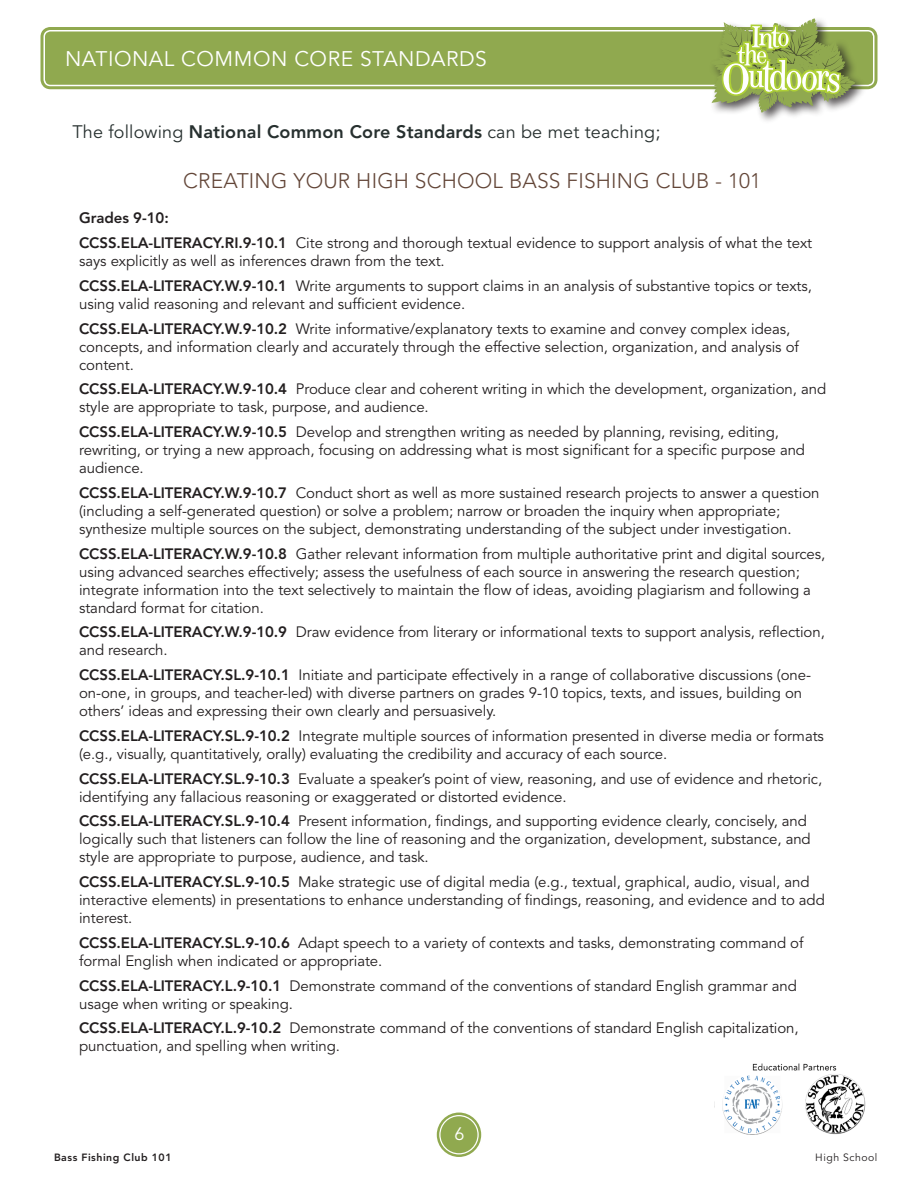
<style>
.page{position:relative;width:918px;height:1188px;background:#fff}
.page>*{position:absolute;margin:0;border:0;box-sizing:border-box;transform-origin:0 0}
.H1-_Headline{font:300 21px "Avenir";letter-spacing:.01em;color:#634638}
.t1{font:21px "Avenir";letter-spacing:.025em;color:#fff}
.t2{font:18px "Avenir";letter-spacing:.01em;color:#27302f}
.t3{font:18px "Avenir";color:#fff}
.t4{font:15px/18px "Avenir";letter-spacing:-.005em;color:#231f20}
.t5{font:800 15px "Avenir";letter-spacing:-.005em;color:#231f20}
.t6{font:800 10.5px "Avenir";letter-spacing:.05em;color:#231f20}
.t7{font:10.5px "Avenir";letter-spacing:.05em;color:#231f20}
.s1{font-weight:800}
</style>
<div class="page">
<div style="left:441px;top:1116px;width:36px;height:37px;background:#90a94f;border-radius:50%"></div>
<div style="left:437px;top:1113px;width:44px;height:44px;border:2px solid #90a94f;border-radius:50%"></div>
<div style="left:442px;top:1118px;width:34px;height:34px;border:2px solid #90a94f;border-radius:50%"></div>
<div style="left:45px;top:32px;width:828px;height:53px;background:#90a94f;border-radius:5px"></div>
<div style="left:40px;top:27px;width:837px;height:62px;border:3px solid #90a94f;border-radius:8px"></div>
<div style="left:47px;top:33px;width:824px;height:50px;border:3px solid #90a94f;border-radius:2px"></div>
<div style="left:708px;top:16px;width:159px;height:109px;background:#231f20;opacity:.75"></div>
<svg style="left:720px;top:16px;width:123px;height:109px"></svg>
<svg style="left:711px;top:18px;width:144px;height:95px"></svg>
<img style="left:722px;top:1063px;width:144px;height:72px">
<p class="t1" style="left:65px;top:47px;width:423px">NATIONAL COMMON CORE STANDARDS</p>
<h2 class="t2" style="left:72px;top:121px;width:590px">The following <span class="s1">National Common Core Standards</span> can be met teaching;</h2>
<p class="H1-_Headline" style="left:183px;top:168px;width:579px">CREATING YOUR HIGH SCHOOL BASS FISHING CLUB - 101</p>
<p class="t5" style="left:79px;top:209px;width:91px">Grades 9-10:</p>
<p class="t4" style="left:79px;top:234px;width:735px"><span class="s1">CCSS.ELA-LITERACY.RI.9-10.1</span> Cite strong and thorough textual evidence to support analysis of what the text says explicitly as well as inferences drawn from the text.</p>
<p class="t4" style="left:79px;top:277px;width:734px"><span class="s1">CCSS.ELA-LITERACY.W.9-10.1</span> Write arguments to support claims in an analysis of substantive topics or texts, using valid reasoning and relevant and sufficient evidence.</p>
<p class="t4" style="left:79px;top:320px;width:721px"><span class="s1">CCSS.ELA-LITERACY.W.9-10.2</span> Write informative/explanatory texts to examine and convey complex ideas, concepts, and information clearly and accurately through the effective selection, organization, and analysis of content.</p>
<p class="t4" style="left:79px;top:381px;width:749px"><span class="s1">CCSS.ELA-LITERACY.W.9-10.4</span> Produce clear and coherent writing in which the development, organization, and style are appropriate to task, purpose, and audience.</p>
<p class="t4" style="left:79px;top:423px;width:728px"><span class="s1">CCSS.ELA-LITERACY.W.9-10.5</span> Develop and strengthen writing as needed by planning, revising, editing, rewriting, or trying a new approach, focusing on addressing what is most significant for a specific purpose and audience.</p>
<p class="t4" style="left:79px;top:484px;width:742px"><span class="s1">CCSS.ELA-LITERACY.W.9-10.7</span> Conduct short as well as more sustained research projects to answer a question (including a self-generated question) or solve a problem; narrow or broaden the inquiry when appropriate; synthesize multiple sources on the subject, demonstrating understanding of the subject under investigation.</p>
<p class="t4" style="left:79px;top:545px;width:748px"><span class="s1">CCSS.ELA-LITERACY.W.9-10.8</span> Gather relevant information from multiple authoritative print and digital sources, using advanced searches effectively; assess the usefulness of each source in answering the research question; integrate information into the text selectively to maintain the flow of ideas, avoiding plagiarism and following a standard format for citation.</p>
<p class="t4" style="left:79px;top:624px;width:747px"><span class="s1">CCSS.ELA-LITERACY.W.9-10.9</span> Draw evidence from literary or informational texts to support analysis, reflection, and research.</p>
<p class="t4" style="left:79px;top:666px;width:734px"><span class="s1">CCSS.ELA-LITERACY.SL.9-10.1</span> Initiate and participate effectively in a range of collaborative discussions (one&shy;on-one, in groups, and teacher-led) with diverse partners on grades 9-10 topics, texts, and issues, building on others’ ideas and expressing their own clearly and persuasively.</p>
<p class="t4" style="left:79px;top:727px;width:746px"><span class="s1">CCSS.ELA-LITERACY.SL.9-10.2</span> Integrate multiple sources of information presented in diverse media or formats (e.g., visually, quantitatively, orally) evaluating the credibility and accuracy of each source.</p>
<p class="t4" style="left:79px;top:770px;width:745px"><span class="s1">CCSS.ELA-LITERACY.SL.9-10.3</span> Evaluate a speaker’s point of view, reasoning, and use of evidence and rhetoric, identifying any fallacious reasoning or exaggerated or distorted evidence.</p>
<p class="t4" style="left:79px;top:813px;width:733px"><span class="s1">CCSS.ELA-LITERACY.SL.9-10.4</span> Present information, findings, and supporting evidence clearly, concisely, and logically such that listeners can follow the line of reasoning and the organization, development, substance, and style are appropriate to purpose, audience, and task.</p>
<p class="t4" style="left:79px;top:873px;width:747px"><span class="s1">CCSS.ELA-LITERACY.SL.9-10.5</span> Make strategic use of digital media (e.g., textual, graphical, audio, visual, and interactive elements) in presentations to enhance understanding of findings, reasoning, and evidence and to add interest.</p>
<p class="t4" style="left:79px;top:934px;width:726px"><span class="s1">CCSS.ELA-LITERACY.SL.9-10.6</span> Adapt speech to a variety of contexts and tasks, demonstrating command of formal English when indicated or appropriate.</p>
<p class="t4" style="left:79px;top:977px;width:719px"><span class="s1">CCSS.ELA-LITERACY.L.9-10.1</span> Demonstrate command of the conventions of standard English grammar and usage when writing or speaking.</p>
<p class="t4" style="left:79px;top:1020px;width:721px"><span class="s1">CCSS.ELA-LITERACY.L.9-10.2</span> Demonstrate command of the conventions of standard English capitalization, punctuation, and spelling when writing.</p>
<p class="t3" style="left:454px;top:1124px;width:11px">6</p>
<p class="t6" style="left:54px;top:1151px;width:119px">Bass Fishing Club 101</p>
<p class="t7" style="left:815px;top:1151px;width:64px">High School</p>
</div>
